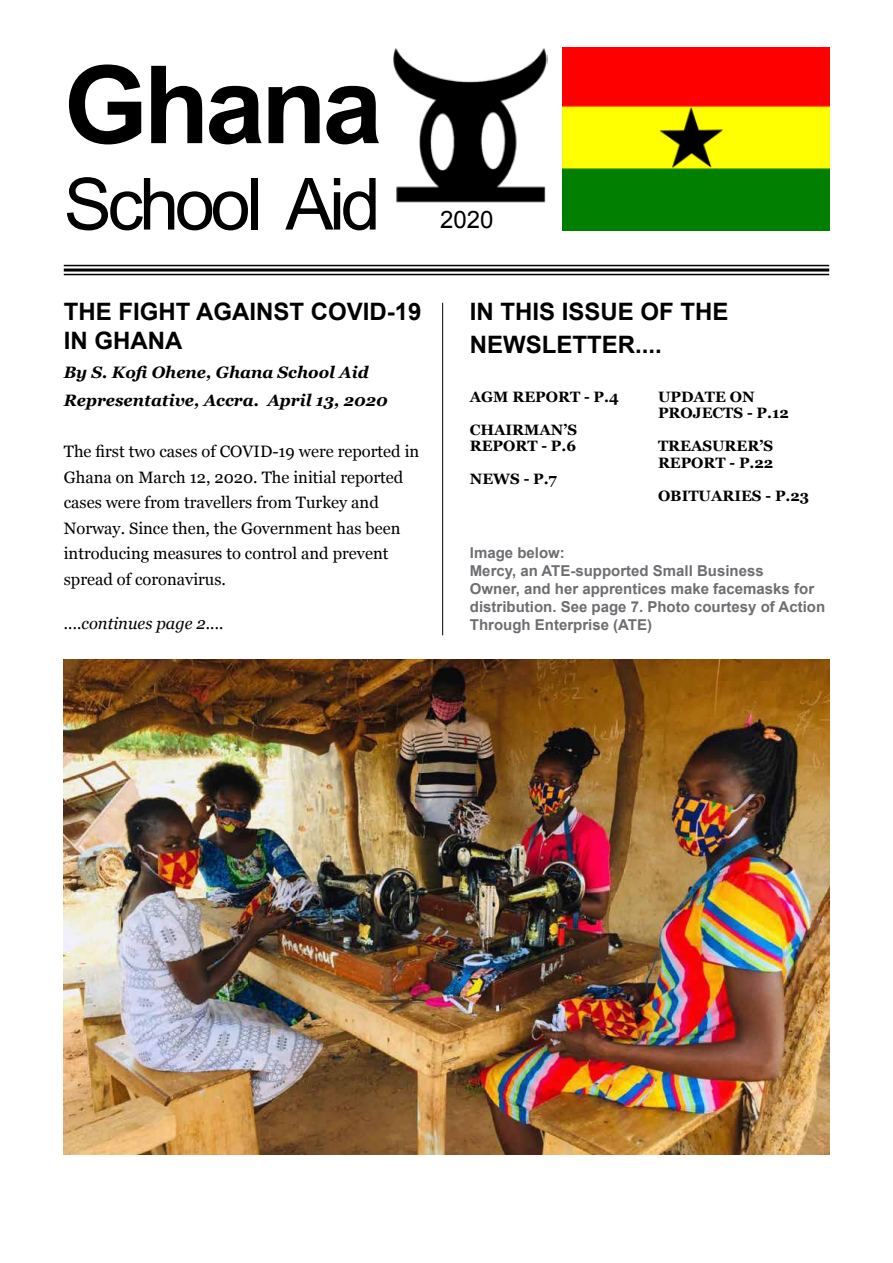
<style>
.page{position:relative;width:893px;height:1263px;background:#fff}
.page>*{position:absolute;margin:0;border:0;box-sizing:border-box;transform-origin:0 0}
.t1{font:700 108px "Arial";letter-spacing:-.04em;color:#000}
.t2{font:72px "Arial";letter-spacing:-.06em;color:#000}
.t3{font:700 24px/28.8px "Arial";color:#000}
.t4{font:24px "Arial";color:#000}
.t5{font:16.5px/25.5px "Georgia";color:#000}
.t6{font:italic 700 16.5px/28.5px "Georgia";color:#000}
.t7{font:italic 16.5px "Georgia";color:#000}
.t8{font:700 15px/18px "Arial";color:#6d6e71}
.t9{font:700 15px/16.5px "Georgia";color:#000}
</style>
<div class="page">
<img style="left:562px;top:48px;width:267px;height:182px">
<img style="left:393px;top:48px;width:154px;height:155px">
<hr style="left:64px;top:265px;width:765px;height:1px;background:#000">
<svg style="left:64px;top:268px;width:765px;height:4px;background:#3f3f3f"></svg>
<hr style="left:64px;top:274px;width:765px;height:1px;background:#000">
<img style="left:64px;top:659px;width:765px;height:496px">
<hr style="left:442px;top:303px;width:1px;height:332px;background:#000">
<h1 class="t1" style="left:64px;top:34px;width:320px">Ghana</h1>
<h2 class="t2" style="left:64px;top:157px;width:319px">School Aid</h2>
<h3 class="t4" style="left:440px;top:203px;width:55px">2020</h3>
<h3 class="t3" style="left:64px;top:298px;width:359px">THE FIGHT AGAINST COVID-19<br>IN GHANA</h3>
<p class="t6" style="left:64px;top:357px;width:325px">By S. Kofi Ohene, Ghana School Aid<br>Representative, Accra. April 13, 2020</p>
<p class="t5" style="left:64px;top:438px;width:357px">The first two cases of COVID-19 were reported in Ghana on March 12, 2020. The initial reported cases were from travellers from Turkey and Norway. Since then, the Government has been introducing measures to control and prevent spread of coronavirus.</p>
<p class="t7" style="left:64px;top:611px;width:161px">....continues page 2....</p>
<h3 class="t3" style="left:470px;top:296px;width:260px;line-height:33px">IN THIS ISSUE OF THE<br>NEWSLETTER....</h3>
<p class="t9" style="left:470px;top:387px;width:150px">AGM REPORT - P.4</p>
<p class="t9" style="left:470px;top:420px;width:109px">CHAIRMAN’S<br>REPORT - P.6</p>
<p class="t9" style="left:470px;top:470px;width:89px">NEWS - P.7</p>
<p class="t9" style="left:658px;top:387px;width:132px">UPDATE ON<br>PROJECTS - P.12</p>
<p class="t9" style="left:658px;top:437px;width:117px">TREASURER’S<br>REPORT - P.22</p>
<p class="t9" style="left:658px;top:486px;width:153px">OBITUARIES - P.23</p>
<p class="t8" style="left:470px;top:544px;width:357px">Image below:<br>Mercy, an ATE-supported Small Business<br>Owner, and her apprentices make facemasks for distribution. See page 7. Photo courtesy of Action Through Enterprise (ATE)</p>
</div>
